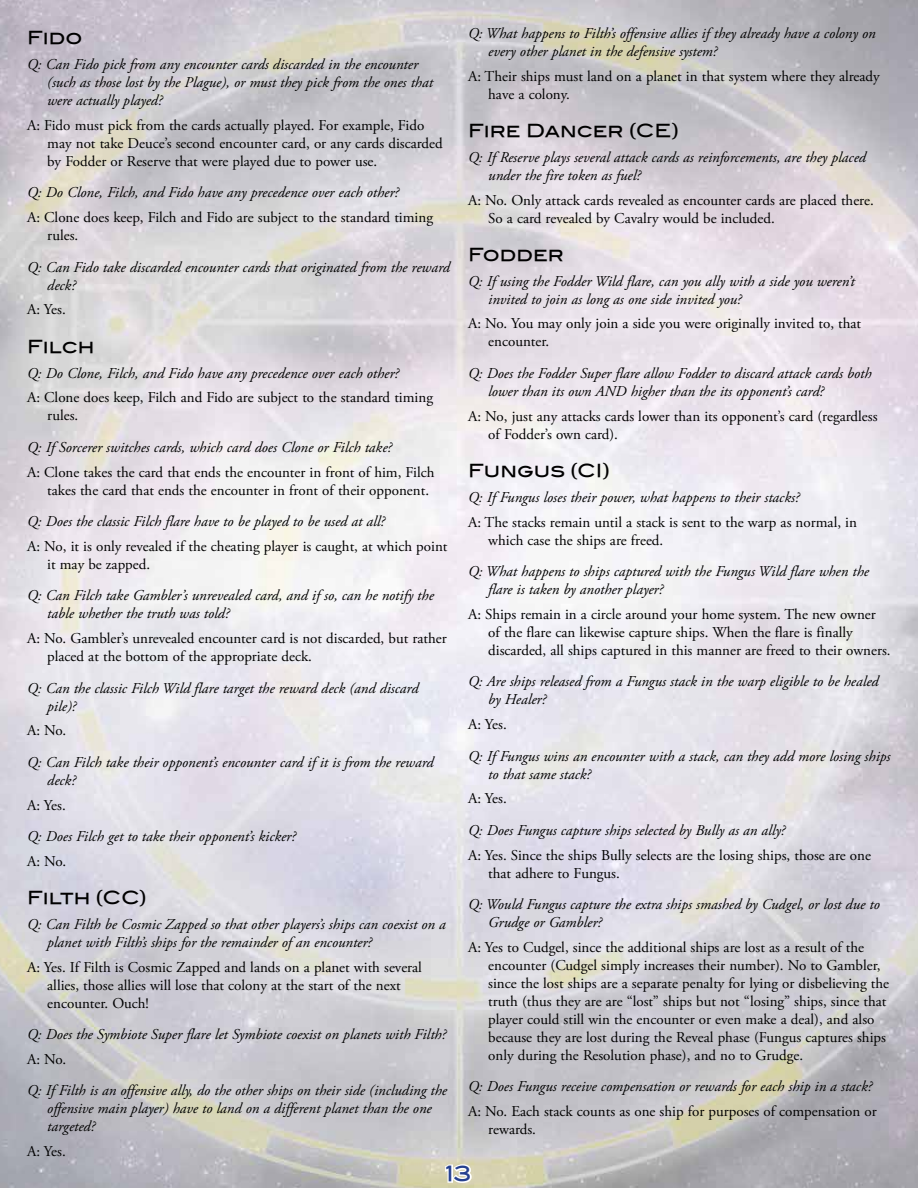
<style>
.page{position:relative;width:918px;height:1188px;background:#fff}
.page>*{position:absolute;margin:0;border:0;box-sizing:border-box;transform-origin:0 0}
.t1{font:21px "Blair Md ITCTT Medium";color:#25408f}
.t2{font:18px "Blair Md ITCTT Medium";color:#000}
.t3{font:italic 15px/18px "Adobe Garamond Pro";color:#000}
.t4{font:15px/18px "Adobe Garamond Pro";color:#000}
</style>
<div class="page">
<svg style="left:444px;top:1162px;width:30px;height:23px"></svg>
<p class="t2" style="left:27px;top:27px;width:57px">Fido</p>
<p class="t3" style="left:47px;top:56px;width:387px;text-indent:-20px">Q: Can Fido pick from any encounter cards discarded in the encounter (such as those lost by the Plague), or must they pick from the ones that were actually played?</p>
<p class="t4" style="left:47px;top:117px;width:397px;text-indent:-20px">A: Fido must pick from the cards actually played. For example, Fido may not take Deuce’s second encounter card, or any cards discarded by Fodder or Reserve that were played due to power use.</p>
<p class="t3" style="left:27px;top:184px;width:374px">Q: Do Clone, Filch, and Fido have any precedence over each other?</p>
<p class="t4" style="left:47px;top:209px;width:387px;text-indent:-20px">A: Clone does keep, Filch and Fido are subject to the standard timing rules.</p>
<p class="t3" style="left:47px;top:258px;width:404px;text-indent:-20px">Q: Can Fido take discarded encounter cards that originated from the reward deck?</p>
<p class="t4" style="left:27px;top:301px;width:40px">A: Yes.</p>
<p class="t2" style="left:27px;top:335px;width:69px">Filch</p>
<p class="t3" style="left:27px;top:364px;width:374px">Q: Do Clone, Filch, and Fido have any precedence over each other?</p>
<p class="t4" style="left:47px;top:389px;width:387px;text-indent:-20px">A: Clone does keep, Filch and Fido are subject to the standard timing rules.</p>
<p class="t3" style="left:27px;top:438px;width:367px">Q: If Sorcerer switches cards, which card does Clone or Filch take?</p>
<p class="t4" style="left:47px;top:463px;width:389px;text-indent:-20px">A: Clone takes the card that ends the encounter in front of him, Filch takes the card that ends the encounter in front of their opponent.</p>
<p class="t3" style="left:27px;top:513px;width:360px">Q: Does the classic Filch flare have to be played to be used at all?</p>
<p class="t4" style="left:47px;top:538px;width:402px;text-indent:-20px">A: No, it is only revealed if the cheating player is caught, at which point it may be zapped.</p>
<p class="t3" style="left:47px;top:587px;width:388px;text-indent:-20px">Q: Can Filch take Gambler’s unrevealed card, and if so, can he notify the table whether the truth was told?</p>
<p class="t4" style="left:47px;top:630px;width:401px;text-indent:-20px">A: No. Gambler’s unrevealed encounter card is not discarded, but rather placed at the bottom of the appropriate deck.</p>
<p class="t3" style="left:47px;top:679px;width:373px;text-indent:-20px">Q: Can the classic Filch Wild flare target the reward deck (and discard pile)?</p>
<p class="t4" style="left:27px;top:722px;width:41px">A: No.</p>
<p class="t3" style="left:47px;top:753px;width:388px;text-indent:-20px">Q: Can Filch take their opponent’s encounter card if it is from the reward deck?</p>
<p class="t4" style="left:27px;top:796px;width:40px">A: Yes.</p>
<p class="t3" style="left:27px;top:828px;width:270px">Q: Does Filch get to take their opponent’s kicker?</p>
<p class="t4" style="left:27px;top:853px;width:41px">A: No.</p>
<p class="t2" style="left:27px;top:887px;width:121px">Filth (CC)</p>
<p class="t3" style="left:47px;top:916px;width:400px;text-indent:-20px">Q: Can Filth be Cosmic Zapped so that other players’s ships can coexist on a planet with Filth’s ships for the remainder of an encounter?</p>
<p class="t4" style="left:47px;top:958px;width:376px;text-indent:-20px">A: Yes. If Filth is Cosmic Zapped and lands on a planet with several allies, those allies will lose that colony at the start of the next encounter. Ouch!</p>
<p class="t3" style="left:27px;top:1026px;width:421px">Q: Does the Symbiote Super flare let Symbiote coexist on planets with Filth?</p>
<p class="t4" style="left:27px;top:1051px;width:41px">A: No.</p>
<p class="t3" style="left:47px;top:1082px;width:401px;text-indent:-20px">Q: If Filth is an offensive ally, do the other ships on their side (including the offensive main player) have to land on a different planet than the one targeted?</p>
<p class="t4" style="left:27px;top:1143px;width:40px">A: Yes.</p>
<p class="t3" style="left:488px;top:25px;width:389px;text-indent:-20px">Q: What happens to Filth’s offensive allies if they already have a colony on every other planet in the defensive system?</p>
<p class="t4" style="left:488px;top:67px;width:393px;text-indent:-20px">A: Their ships must land on a planet in that system where they already have a colony.</p>
<p class="t2" style="left:468px;top:120px;width:213px">Fire Dancer (CE)</p>
<p class="t3" style="left:488px;top:148px;width:379px;text-indent:-20px">Q: If Reserve plays several attack cards as reinforcements, are they placed under the fire token as fuel?</p>
<p class="t4" style="left:488px;top:191px;width:387px;text-indent:-20px">A: No. Only attack cards revealed as encounter cards are placed there.<br>So a card revealed by Cavalry would be included.</p>
<p class="t2" style="left:468px;top:244px;width:97px">Fodder</p>
<p class="t3" style="left:488px;top:272px;width:368px;text-indent:-20px">Q: If using the Fodder Wild flare, can you ally with a side you weren’t invited to join as long as one side invited you?</p>
<p class="t4" style="left:488px;top:315px;width:374px;text-indent:-20px">A: No. You may only join a side you were originally invited to, that encounter.</p>
<p class="t3" style="left:488px;top:365px;width:385px;text-indent:-20px">Q: Does the Fodder Super flare allow Fodder to discard attack cards both lower than its own AND higher than the its opponent’s card?</p>
<p class="t4" style="left:488px;top:407px;width:391px;text-indent:-20px">A: No, just any attacks cards lower than its opponent’s card (regardless of Fodder’s own card).</p>
<p class="t2" style="left:468px;top:460px;width:143px">Fungus (CI)</p>
<p class="t3" style="left:468px;top:488px;width:333px">Q: If Fungus loses their power, what happens to their stacks?</p>
<p class="t4" style="left:488px;top:513px;width:370px;text-indent:-20px">A: The stacks remain until a stack is sent to the warp as normal, in which case the ships are freed.</p>
<p class="t3" style="left:488px;top:563px;width:382px;text-indent:-20px">Q: What happens to ships captured with the Fungus Wild flare when the flare is taken by another player?</p>
<p class="t4" style="left:488px;top:606px;width:404px;text-indent:-20px">A: Ships remain in a circle around your home system. The new owner of the flare can likewise capture ships. When the flare is finally discarded, all ships captured in this manner are freed to their owners.</p>
<p class="t3" style="left:488px;top:673px;width:392px;text-indent:-20px">Q: Are ships released from a Fungus stack in the warp eligible to be healed by Healer?</p>
<p class="t4" style="left:468px;top:716px;width:40px">A: Yes.</p>
<p class="t3" style="left:488px;top:747px;width:404px;text-indent:-20px">Q: If Fungus wins an encounter with a stack, can they add more losing ships to that same stack?</p>
<p class="t4" style="left:468px;top:790px;width:40px">A: Yes.</p>
<p class="t3" style="left:468px;top:821px;width:319px">Q: Does Fungus capture ships selected by Bully as an ally?</p>
<p class="t4" style="left:488px;top:846px;width:384px;text-indent:-20px">A: Yes. Since the ships Bully selects are the losing ships, those are one that adhere to Fungus.</p>
<p class="t3" style="left:488px;top:896px;width:393px;text-indent:-20px">Q: Would Fungus capture the extra ships smashed by Cudgel, or lost due to<br>Grudge or Gambler?</p>
<p class="t4" style="left:488px;top:939px;width:402px;text-indent:-20px">A: Yes to Cudgel, since the additional ships are lost as a result of the encounter (Cudgel simply increases their number). No to Gambler, since the lost ships are a separate penalty for lying or disbelieving the truth (thus they are are “lost” ships but not “losing” ships, since that player could still win the encounter or even make a deal), and also because they are lost during the Reveal phase (Fungus captures ships only during the Resolution phase), and no to Grudge.</p>
<p class="t3" style="left:468px;top:1078px;width:406px">Q: Does Fungus receive compensation or rewards for each ship in a stack?</p>
<p class="t4" style="left:488px;top:1103px;width:390px;text-indent:-20px">A: No. Each stack counts as one ship for purposes of compensation or rewards.</p>
<h1 class="t1" style="left:446px;top:1161px;width:28px">13</h1>
</div>
